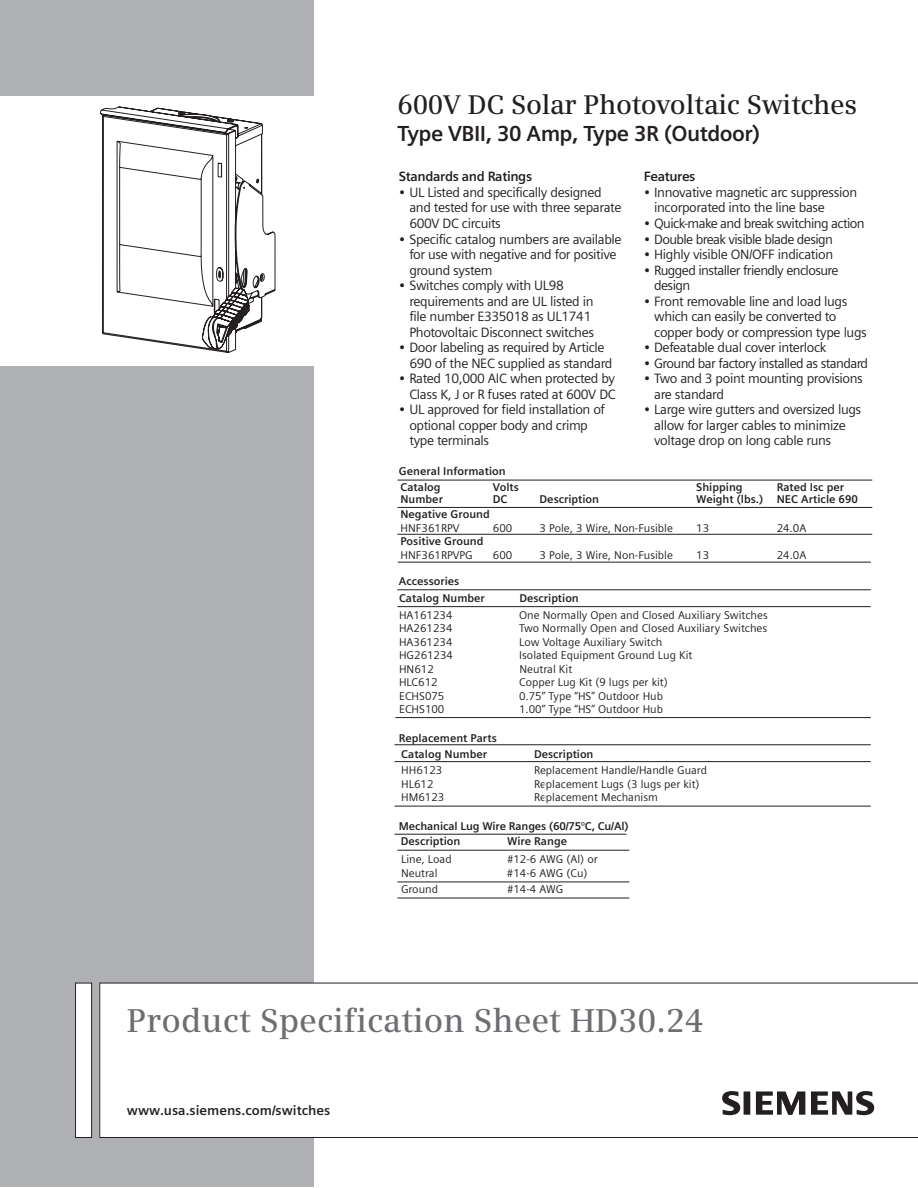
<style>
.page{position:relative;width:918px;height:1188px;background:#fff}
.page>*{position:absolute;margin:0;border:0;box-sizing:border-box;transform-origin:0 0}
.t1{font:600 33px "Siemens Serif OT";color:#6d6e71}
.t2{font:600 27px "Siemens Serif OT";letter-spacing:-.01em;color:#231f20}
.t3{font:700 21.75px "Siemens Sans";letter-spacing:-.025em;color:#231f20}
.t4{font:13.5px/15.5px "Siemens Sans";letter-spacing:-.03em;color:#231f20}
.t5{font:700 13.5px "Siemens Sans";color:#231f20}
.t6{font:700 13.5px "Siemens Sans";letter-spacing:-.03em;color:#231f20}
.t7{font:11.25px "Siemens Sans";color:#231f20}
.t8{font:700 11.25px/17.1px "Siemens Sans";color:#231f20}
</style>
<div class="page">
<div style="left:0;top:0;width:314px;height:1187px;background:#afb0b4"></div>
<div style="left:76px;top:983px;width:16px;height:155px;background:#fff"></div>
<div style="left:75px;top:983px;width:17px;height:155px;border:1px solid #231f20"></div>
<svg style="left:99px;top:983px;width:819px;height:155px"></svg>
<svg style="left:722px;top:1091px;width:152px;height:24px"></svg>
<div style="left:0;top:96px;width:317px;height:270px;background:#fff"></div>
<svg style="left:100px;top:107px;width:175px;height:246px"></svg>
<hr style="left:395px;top:717px;width:476px;height:1px;background:#231f20">
<hr style="left:397px;top:882px;width:232px;height:1px;background:#231f20">
<hr style="left:397px;top:898px;width:232px;height:1px;background:#231f20">
<hr style="left:398px;top:562px;width:473px;height:1px;background:#231f20">
<hr style="left:397px;top:534px;width:475px;height:1px;background:#231f20">
<hr style="left:394px;top:806px;width:477px;height:1px;background:#231f20">
<hr style="left:397px;top:507px;width:475px;height:1px;background:#231f20">
<hr style="left:397px;top:480px;width:475px;height:1px;background:#231f20">
<hr style="left:397px;top:606px;width:474px;height:1px;background:#231f20">
<hr style="left:397px;top:589px;width:474px;height:1px;background:#231f20">
<hr style="left:394px;top:761px;width:477px;height:1px;background:#231f20">
<hr style="left:394px;top:744px;width:477px;height:1px;background:#231f20">
<hr style="left:394px;top:834px;width:232px;height:1px;background:#231f20">
<hr style="left:397px;top:850px;width:232px;height:1px;background:#231f20">
<h2 class="t2" style="left:397px;top:94px;width:461px">600V DC Solar Photovoltaic Switches</h2>
<h3 class="t3" style="left:397px;top:125px;width:364px">Type VBII, 30 Amp, Type 3R (Outdoor)</h3>
<p class="t6" style="left:399px;top:172px;width:135px">Standards and Ratings</p>
<p class="t4" style="left:409px;top:186px;width:214px;text-indent:-10px">• UL Listed and specifically designed and tested for use with three separate<br>600V DC circuits</p>
<p class="t4" style="left:409px;top:232px;width:214px;text-indent:-10px">• Specific catalog numbers are available for use with negative and for positive ground system</p>
<p class="t4" style="left:409px;top:279px;width:186px;text-indent:-10px">• Switches comply with UL98 requirements and are UL listed in file number E335018 as UL1741<br>Photovoltaic Disconnect switches</p>
<p class="t4" style="left:409px;top:341px;width:205px;text-indent:-10px">• Door labeling as required by Article<br>690 of the NEC supplied as standard</p>
<p class="t4" style="left:399px;top:372px;width:218px;text-align:right">• Rated 10,000 AIC when protected by<br>Class K, J or R fuses rated at 600V DC</p>
<p class="t4" style="left:409px;top:403px;width:197px;text-indent:-10px">• UL approved for field installation of optional copper body and crimp type terminals</p>
<p class="t6" style="left:644px;top:172px;width:53px">Features</p>
<p class="t4" style="left:654px;top:186px;width:205px;text-indent:-10px">• Innovative magnetic arc suppression incorporated into the line base</p>
<p class="t4" style="left:644px;top:217px;width:222px">• Quick-make and break switching action</p>
<p class="t4" style="left:644px;top:232px;width:191px">• Double break visible blade design</p>
<p class="t4" style="left:644px;top:248px;width:191px">• Highly visible ON/OFF indication</p>
<p class="t4" style="left:654px;top:263px;width:186px;text-indent:-10px">• Rugged installer friendly enclosure design</p>
<p class="t4" style="left:654px;top:294px;width:214px;text-indent:-10px">• Front removable line and load lugs which can easily be converted to copper body or compression type lugs</p>
<p class="t4" style="left:644px;top:341px;width:184px">• Defeatable dual cover interlock</p>
<p class="t4" style="left:644px;top:356px;width:226px">• Ground bar factory installed as standard</p>
<p class="t4" style="left:654px;top:372px;width:210px;text-indent:-10px">• Two and 3 point mounting provisions are standard</p>
<p class="t4" style="left:654px;top:403px;width:209px;text-indent:-10px">• Large wire gutters and oversized lugs allow for larger cables to minimize voltage drop on long cable runs</p>
<p class="t8" style="left:399px;top:463px;width:108px">General Information</p>
<p class="t8" style="left:400px;top:480px;width:42px">Catalog</p>
<p class="t8" style="left:493px;top:480px;width:27px">Volts</p>
<p class="t8" style="left:696px;top:480px;width:48px">Shipping</p>
<p class="t8" style="left:777px;top:480px;width:69px">Rated Isc per</p>
<p class="t8" style="left:400px;top:492px;width:44px">Number</p>
<p class="t8" style="left:493px;top:492px;width:16px">DC</p>
<p class="t8" style="left:540px;top:492px;width:61px">Description</p>
<p class="t8" style="left:696px;top:492px;width:163px">Weight (lbs.) NEC Article 690</p>
<p class="t8" style="left:400px;top:507px;width:91px">Negative Ground</p>
<p class="t7" style="left:400px;top:524px;width:60px">HNF361RPV</p>
<p class="t7" style="left:493px;top:524px;width:21px">600</p>
<p class="t7" style="left:540px;top:524px;width:135px">3 Pole, 3 Wire, Non-Fusible</p>
<p class="t7" style="left:696px;top:524px;width:14px">13</p>
<p class="t7" style="left:777px;top:524px;width:31px">24.0A</p>
<p class="t8" style="left:400px;top:534px;width:84px">Positive Ground</p>
<p class="t7" style="left:400px;top:551px;width:74px">HNF361RPVPG</p>
<p class="t7" style="left:493px;top:551px;width:21px">600</p>
<p class="t7" style="left:540px;top:551px;width:135px">3 Pole, 3 Wire, Non-Fusible</p>
<p class="t7" style="left:696px;top:551px;width:14px">13</p>
<p class="t7" style="left:777px;top:551px;width:31px">24.0A</p>
<p class="t8" style="left:399px;top:573px;width:87px">Accessories<br>Catalog Number</p>
<p class="t8" style="left:519px;top:591px;width:61px">Description</p>
<p class="t7" style="left:399px;top:610px;width:55px">HA161234</p>
<p class="t7" style="left:519px;top:610px;width:250px">One Normally Open and Closed Auxiliary Switches</p>
<p class="t7" style="left:399px;top:624px;width:55px">HA261234</p>
<p class="t7" style="left:519px;top:624px;width:250px">Two Normally Open and Closed Auxiliary Switches</p>
<p class="t7" style="left:399px;top:637px;width:55px">HA361234</p>
<p class="t7" style="left:519px;top:637px;width:145px">Low Voltage Auxiliary Switch</p>
<p class="t7" style="left:399px;top:651px;width:56px">HG261234</p>
<p class="t7" style="left:519px;top:651px;width:175px">Isolated Equipment Ground Lug Kit</p>
<p class="t7" style="left:399px;top:664px;width:36px">HN612</p>
<p class="t7" style="left:519px;top:664px;width:54px">Neutral Kit</p>
<p class="t7" style="left:399px;top:678px;width:40px">HLC612</p>
<p class="t7" style="left:519px;top:678px;width:150px">Copper Lug Kit (9 lugs per kit)</p>
<p class="t7" style="left:399px;top:691px;width:47px">ECHS075</p>
<p class="t7" style="left:519px;top:691px;width:145px">0.75” Type “HS” Outdoor Hub</p>
<p class="t7" style="left:399px;top:705px;width:47px">ECHS100</p>
<p class="t7" style="left:519px;top:705px;width:145px">1.00” Type “HS” Outdoor Hub</p>
<p class="t8" style="left:399px;top:730px;width:99px">Replacement Parts</p>
<p class="t8" style="left:401px;top:747px;width:87px">Catalog Number</p>
<p class="t8" style="left:534px;top:747px;width:61px">Description</p>
<p class="t7" style="left:401px;top:766px;width:43px">HH6123</p>
<p class="t7" style="left:534px;top:766px;width:175px">Replacement Handle/Handle Guard</p>
<p class="t7" style="left:401px;top:780px;width:34px">HL612</p>
<p class="t7" style="left:534px;top:780px;width:167px">Replacement Lugs (3 lugs per kit)</p>
<p class="t7" style="left:401px;top:793px;width:45px">HM6123</p>
<p class="t7" style="left:534px;top:793px;width:125px">Replacement Mechanism</p>
<p class="t8" style="left:399px;top:819px;width:231px;line-height:15.6px">Mechanical Lug Wire Ranges (60/75°C, Cu/Al)<br>Description</p>
<p class="t8" style="left:507px;top:834px;width:62px">Wire Range</p>
<p class="t7" style="left:401px;top:855px;width:52px">Line, Load</p>
<p class="t7" style="left:507px;top:855px;width:92px">#12-6 AWG (Al) or</p>
<p class="t7" style="left:401px;top:868px;width:38px">Neutral</p>
<p class="t7" style="left:507px;top:868px;width:82px">#14-6 AWG (Cu)</p>
<p class="t7" style="left:401px;top:885px;width:38px">Ground</p>
<p class="t7" style="left:507px;top:885px;width:58px">#14-4 AWG</p>
<h1 class="t1" style="left:127px;top:1008px;width:579px">Product Specification Sheet HD30.24</h1>
<p class="t5" style="left:127px;top:1105px;width:205px">www.usa.siemens.com/switches</p>
</div>
